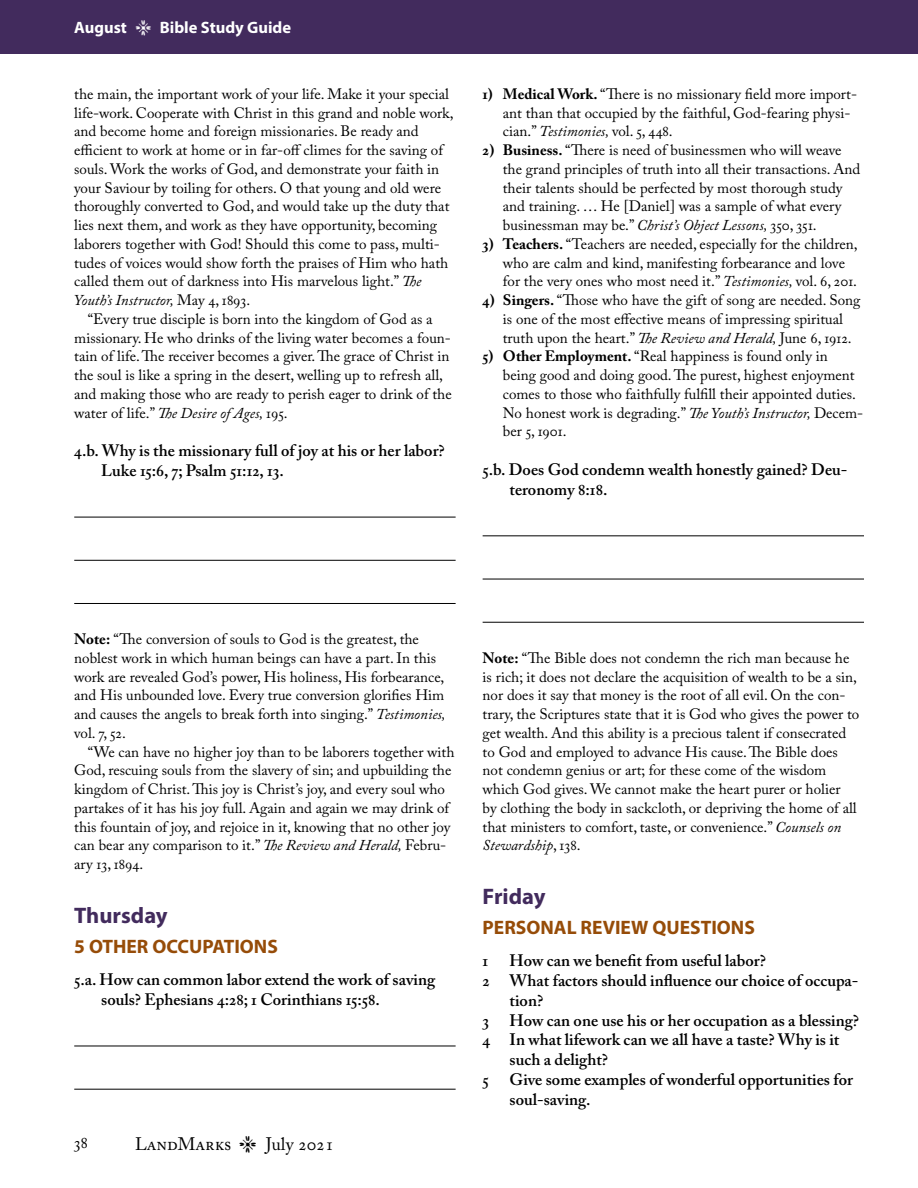
<style>
.page{position:relative;width:918px;height:1188px;background:#fff}
.page>*{position:absolute;margin:0;border:0;box-sizing:border-box;transform-origin:0 0}
.t1{font:700 22.5px "Myriad Pro";color:#422b5d}
.t2{font:700 19.5px "Myriad Pro";color:#964c08}
.t3{font:18px "Adobe Caslon Pro";color:#000}
.t4{font:600 16.5px/19.8px "Adobe Caslon Pro";color:#000}
.t5{font:700 16.5px "Myriad Pro";color:#fff}
.t6{font:16.5px "Adobe Caslon Pro";color:#000}
.t7{font:15px/18.8px "Adobe Caslon Pro";color:#000}
.s1{font-style:italic}
.s2{font-weight:700}
</style>
<div class="page">
<div style="left:0;top:0;width:918px;height:54px;background:#422b5d"></div>
<hr style="left:74px;top:517px;width:382px;height:1px;background:#000">
<hr style="left:74px;top:560px;width:382px;height:1px;background:#000">
<hr style="left:74px;top:603px;width:382px;height:1px;background:#000">
<hr style="left:74px;top:1046px;width:382px;height:1px;background:#000">
<hr style="left:74px;top:1089px;width:382px;height:1px;background:#000">
<hr style="left:483px;top:536px;width:381px;height:1px;background:#000">
<hr style="left:483px;top:579px;width:381px;height:1px;background:#000">
<hr style="left:483px;top:622px;width:381px;height:1px;background:#000">
<p class="t5" style="left:74px;top:16px;width:54px">August</p>
<p class="t5" style="left:160px;top:16px;width:133px">Bible Study Guide</p>
<p class="t7" style="left:74px;top:84px;width:381px">the main, the important work of your life. Make it your special life-work. Cooperate with Christ in this grand and noble work, and become home and foreign missionaries. Be ready and efficient to work at home or in far-off climes for the saving of souls. Work the works of God, and demonstrate your faith in your Saviour by toiling for others. O that young and old were thoroughly converted to God, and would take up the duty that lies next them, and work as they have opportunity, becoming laborers together with God! Should this come to pass, multi&shy;tudes of voices would show forth the praises of Him who hath called them out of darkness into His marvelous light.” <span class="s1">The Youth’s Instructor,</span> May 4, 1893.</p>
<p class="t7" style="left:74px;top:309px;width:379px;text-indent:14px">“Every true disciple is born into the kingdom of God as a missionary. He who drinks of the living water becomes a foun&shy;tain of life. The receiver becomes a giver. The grace of Christ in the soul is like a spring in the desert, welling up to refresh all, and making those who are ready to perish eager to drink of the water of life.” <span class="s1">The Desire of Ages,</span> 195.</p>
<p class="t4" style="left:101px;top:440px;width:345px;text-indent:-27px">4.b. Why is the missionary full of joy at his or her labor?<br>Luke 15:6, 7; Psalm 51:12, 13.</p>
<p class="t7" style="left:503px;top:84px;width:356px;text-indent:-20px"><span class="s2">1) Medical Work.</span> “There is no missionary field more import&shy;ant than that occupied by the faithful, God-fearing physi&shy;cian.” <span class="s1">Testimonies,</span> vol. 5, 448.</p>
<p class="t7" style="left:503px;top:140px;width:359px;text-indent:-20px"><span class="s2">2) Business.</span> “There is need of businessmen who will weave the grand principles of truth into all their transactions. And their talents should be perfected by most thorough study and training. … He [Daniel] was a sample of what every businessman may be.” <span class="s1">Christ’s Object Lessons,</span> 350, 351.</p>
<p class="t7" style="left:503px;top:234px;width:356px;text-indent:-20px"><span class="s2">3) Teachers.</span> “Teachers are needed, especially for the children, who are calm and kind, manifesting forbearance and love for the very ones who most need it.” <span class="s1">Testimonies,</span> vol. 6, 201.</p>
<p class="t7" style="left:503px;top:290px;width:359px;text-indent:-20px"><span class="s2">4) Singers.</span> “Those who have the gift of song are needed. Song is one of the most effective means of impressing spiritual truth upon the heart.” <span class="s1">The Review and Herald,</span> June 6, 1912.</p>
<p class="t7" style="left:503px;top:347px;width:362px;text-indent:-20px"><span class="s2">5) Other Employment.</span> “Real happiness is found only in being good and doing good. The purest, highest enjoyment comes to those who faithfully fulfill their appointed duties.<br>No honest work is degrading.” <span class="s1">The Youth’s Instructor,</span> Decem&shy;ber 5, 1901.</p>
<p class="t4" style="left:510px;top:459px;width:339px;text-indent:-27px">5.b. Does God condemn wealth honestly gained? Deu&shy;teronomy 8:18.</p>
<p class="t7" style="left:74px;top:629px;width:373px"><span class="s2">Note:</span> “The conversion of souls to God is the greatest, the noblest work in which human beings can have a part. In this work are revealed God’s power, His holiness, His forbearance, and His unbounded love. Every true conversion glorifies Him and causes the angels to break forth into singing.” <span class="s1">Testimonies, </span>vol. 7, 52.</p>
<p class="t7" style="left:74px;top:742px;width:382px;text-indent:14px">“We can have no higher joy than to be laborers together with God, rescuing souls from the slavery of sin; and upbuilding the kingdom of Christ. This joy is Christ’s joy, and every soul who partakes of it has his joy full. Again and again we may drink of this fountain of joy, and rejoice in it, knowing that no other joy can bear any comparison to it.” <span class="s1">The Review and Herald,</span> Febru&shy;ary 13, 1894.</p>
<h1 class="t1" style="left:74px;top:901px;width:95px">Thursday</h1>
<h2 class="t2" style="left:74px;top:934px;width:205px">5 OTHER OCCUPATIONS</h2>
<p class="t4" style="left:101px;top:969px;width:336px;text-indent:-27px">5.a. How can common labor extend the work of saving souls? Ephesians 4:28; 1 Corinthians 15:58.</p>
<p class="t6" style="left:74px;top:1132px;width:15px">38</p>
<p class="t3" style="left:135px;top:1133px;width:98px">LandMarks</p>
<p class="t3" style="left:266px;top:1133px;width:70px">July 2021</p>
<p class="t7" style="left:483px;top:648px;width:378px"><span class="s2">Note:</span> “The Bible does not condemn the rich man because he is rich; it does not declare the acquisition of wealth to be a sin, nor does it say that money is the root of all evil. On the con&shy;trary, the Scriptures state that it is God who gives the power to get wealth. And this ability is a precious talent if consecrated to God and employed to advance His cause. The Bible does not condemn genius or art; for these come of the wisdom which God gives. We cannot make the heart purer or holier<br>by clothing the body in sackcloth, or depriving the home of all that ministers to comfort, taste, or convenience.” <span class="s1">Counsels on Stewardship</span>, 138.</p>
<h1 class="t1" style="left:483px;top:882px;width:64px">Friday</h1>
<h2 class="t2" style="left:483px;top:915px;width:274px">PERSONAL REVIEW QUESTIONS</h2>
<p class="t4" style="left:483px;top:951px;width:7px">1</p>
<p class="t4" style="left:510px;top:951px;width:258px">How can we benefit from useful labor?</p>
<p class="t4" style="left:483px;top:970px;width:377px">2 What factors should influence our choice of occupa-</p>
<p class="t4" style="left:510px;top:990px;width:35px">tion?</p>
<p class="t4" style="left:483px;top:1010px;width:378px">3 How can one use his or her occupation as a blessing?</p>
<p class="t4" style="left:483px;top:1030px;width:358px">4 In what lifework can we all have a taste? Why is it</p>
<p class="t4" style="left:510px;top:1050px;width:100px">such a delight?</p>
<p class="t4" style="left:483px;top:1069px;width:8px">5</p>
<p class="t4" style="left:510px;top:1069px;width:345px">Give some examples of wonderful opportunities for soul-saving.</p>
</div>
